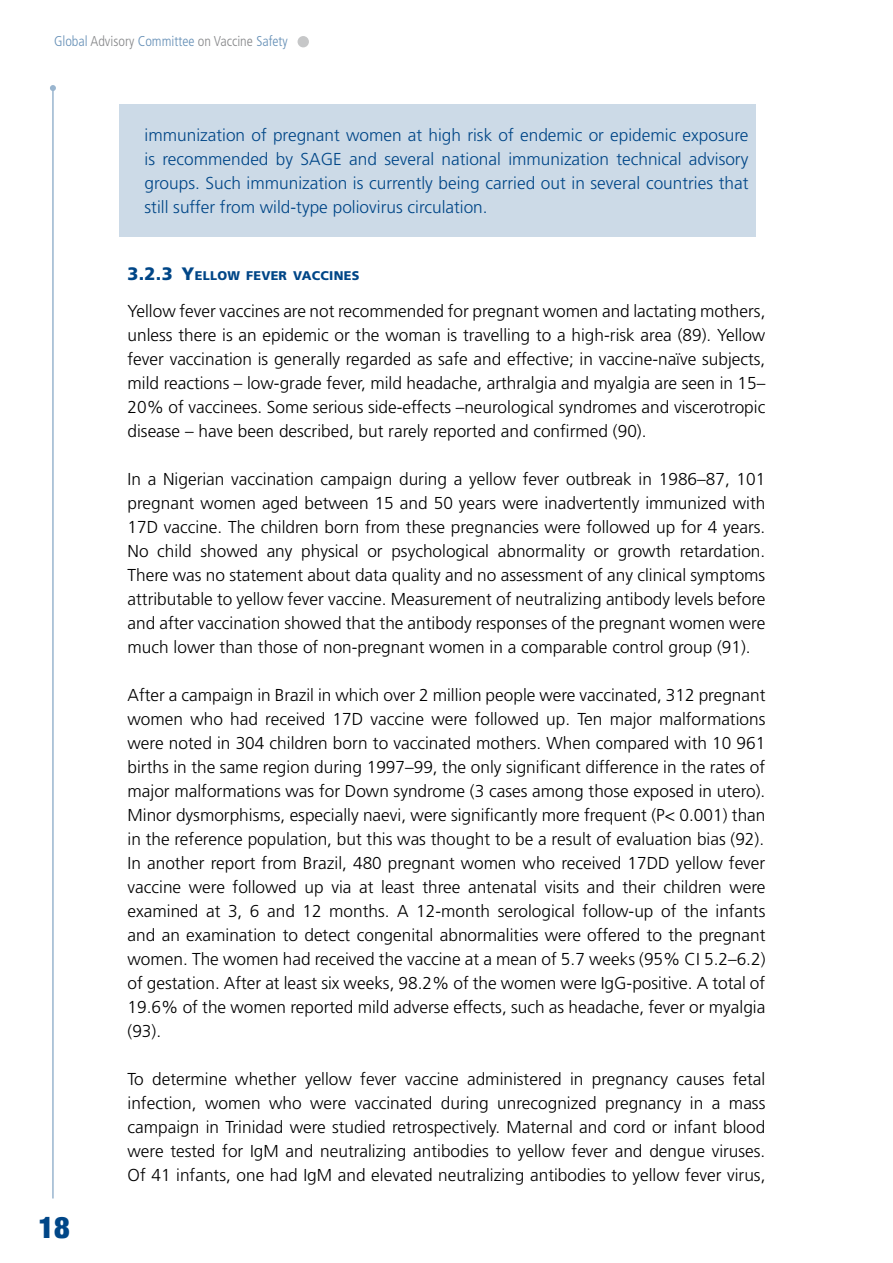
<style>
.page{position:relative;width:893px;height:1263px;background:#fff}
.page>*{position:absolute;margin:0;border:0;box-sizing:border-box;transform-origin:0 0}
.t1{font:900 condensed 30px "Helvetica Neue";color:#004687}
.t2{font:300 17.25px/24px "Frutiger LT Std";color:#000;text-align:justify}
.t3{font:300 17.25px/24px "Frutiger LT Std";color:#004687;text-align:justify}
.t4{font:300 condensed 14.25px "Frutiger LT Std";color:#6690b7}
.t5{font:900 12.6px "Frutiger LT Std";letter-spacing:.02em;color:#004687}
.s1{color:#87888a}
.s2{font-size:18px}
</style>
<div class="page">
<hr style="left:52px;top:88px;width:2px;height:1110px;background:#99b5cf">
<svg style="left:50px;top:85px;width:6px;height:6px"></svg>
<div style="left:298px;top:36px;width:11px;height:11px;background:#c6c7c8;border-radius:50%"></div>
<div style="left:119px;top:104px;width:636px;height:133px;background:#ccdae7"></div>
<p class="t4" style="left:54px;top:33px;width:235px">Global <span class="s1">Advisory</span> Committee <span class="s1">on Vaccine</span> Safety</p>
<p class="t3" style="left:145px;top:123px;width:605px">immunization of pregnant women at high risk of endemic or epidemic exposure is recommended by SAGE and several national immunization technical advisory groups. Such immunization is currently being carried out in several countries that still suffer from wild-type poliovirus circulation.</p>
<h1 class="t1" style="left:38px;top:1203px;width:33px">18</h1>
<p class="t5" style="left:128px;top:268px;width:233px"><span class="s2">3.2.3 Y</span>ELLOW FEVER VACCINES</p>
<p class="t2" style="left:128px;top:299px;width:639px">Yellow fever vaccines are not recommended for pregnant women and lactating mothers, unless there is an epidemic or the woman is travelling to a high-risk area (89). Yellow fever vaccination is generally regarded as safe and effective; in vaccine-naïve subjects, mild reactions – low-grade fever, mild headache, arthralgia and myalgia are seen in 15– 20% of vaccinees. Some serious side-effects –neurological syndromes and viscerotropic disease – have been described, but rarely reported and confirmed (90).</p>
<p class="t2" style="left:128px;top:467px;width:639px">In a Nigerian vaccination campaign during a yellow fever outbreak in 1986–87, 101 pregnant women aged between 15 and 50 years were inadvertently immunized with 17D vaccine. The children born from these pregnancies were followed up for 4 years.<br>No child showed any physical or psychological abnormality or growth retardation.<br>There was no statement about data quality and no assessment of any clinical symptoms attributable to yellow fever vaccine. Measurement of neutralizing antibody levels before and after vaccination showed that the antibody responses of the pregnant women were much lower than those of non-pregnant women in a comparable control group (91).</p>
<p class="t2" style="left:128px;top:683px;width:639px">After a campaign in Brazil in which over 2 million people were vaccinated, 312 pregnant women who had received 17D vaccine were followed up. Ten major malformations were noted in 304 children born to vaccinated mothers. When compared with 10 961 births in the same region during 1997–99, the only significant difference in the rates of major malformations was for Down syndrome (3 cases among those exposed in utero).<br>Minor dysmorphisms, especially naevi, were significantly more frequent (P&lt; 0.001) than in the reference population, but this was thought to be a result of evaluation bias (92).<br>In another report from Brazil, 480 pregnant women who received 17DD yellow fever vaccine were followed up via at least three antenatal visits and their children were examined at 3, 6 and 12 months. A 12-month serological follow-up of the infants and an examination to detect congenital abnormalities were offered to the pregnant women. The women had received the vaccine at a mean of 5.7 weeks (95% CI 5.2–6.2) of gestation. After at least six weeks, 98.2% of the women were IgG-positive. A total of 19.6% of the women reported mild adverse effects, such as headache, fever or myalgia (93).</p>
<p class="t2" style="left:128px;top:1067px;width:639px">To determine whether yellow fever vaccine administered in pregnancy causes fetal infection, women who were vaccinated during unrecognized pregnancy in a mass campaign in Trinidad were studied retrospectively. Maternal and cord or infant blood were tested for IgM and neutralizing antibodies to yellow fever and dengue viruses.<br>Of 41 infants, one had IgM and elevated neutralizing antibodies to yellow fever virus,</p>
</div>
